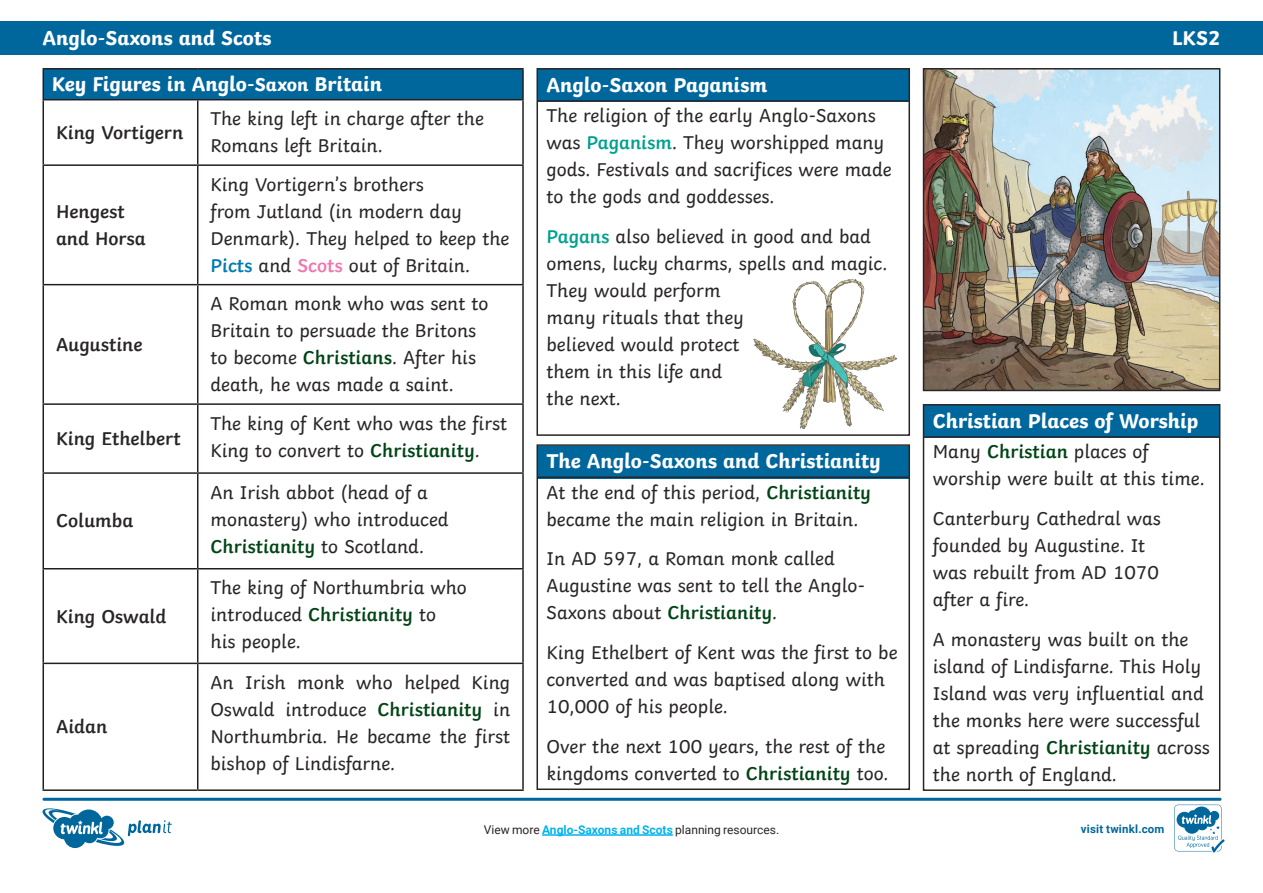
<style>
.page{position:relative;width:1263px;height:893px;background:#fff}
.page>*{position:absolute;margin:0;border:0;box-sizing:border-box;transform-origin:0 0}
.Heading_3_Bordered{font:700 21px "Twinkl";color:#fff}
.Heading_3{font:700 21px "Twinkl";color:#fff}
.KS2_Body_Copy{font:19.5px/27px "Twinkl";color:#282526}
.KS2_Body_Copy-2{font:600 19.5px/27px "Twinkl";color:#282526}
.t1{font:12px "Roboto";color:#282526}
.t2{font:700 11.4px "Roboto";letter-spacing:.02em;color:#00679d}
.s1{font-size:19.5px}
.s2{font-weight:600;color:#007bb3}
.s3{font-weight:600;color:#f176ae}
.s4{font-weight:600;color:#004516}
.s5{font-weight:600;color:#00a08f}
.s6{font-weight:700;color:#00b3ef}
</style>
<div class="page">
<div style="left:0;top:21px;width:1263px;height:34px;background:#00679d"></div>
<div style="left:538px;top:70px;width:370px;height:32px;background:#00679d"></div>
<hr style="left:538px;top:100px;width:370px;height:2px;background:#282526">
<div style="left:536px;top:68px;width:374px;height:368px;border:2px solid #282526"></div>
<div style="left:538px;top:446px;width:370px;height:32px;background:#00679d"></div>
<hr style="left:538px;top:477px;width:370px;height:1px;background:#282526">
<div style="left:536px;top:444px;width:374px;height:346px;border:2px solid #282526"></div>
<div style="left:924px;top:406px;width:295px;height:32px;background:#00679d"></div>
<hr style="left:924px;top:436px;width:295px;height:2px;background:#282526">
<div style="left:923px;top:404px;width:297px;height:387px;border:2px solid #282526"></div>
<div style="left:43px;top:69px;width:480px;height:31px;background:#00679d"></div>
<hr style="left:43px;top:100px;width:1px;height:64px;background:#231f20">
<hr style="left:197px;top:100px;width:1px;height:64px;background:#231f20">
<hr style="left:522px;top:100px;width:2px;height:64px;background:#231f20">
<hr style="left:43px;top:164px;width:155px;height:2px;background:#231f20">
<hr style="left:43px;top:166px;width:1px;height:118px;background:#231f20">
<hr style="left:198px;top:164px;width:326px;height:2px;background:#231f20">
<hr style="left:197px;top:166px;width:1px;height:118px;background:#231f20">
<hr style="left:522px;top:166px;width:2px;height:118px;background:#231f20">
<hr style="left:43px;top:284px;width:155px;height:1px;background:#231f20">
<hr style="left:43px;top:285px;width:1px;height:118px;background:#231f20">
<hr style="left:198px;top:284px;width:326px;height:1px;background:#231f20">
<hr style="left:197px;top:285px;width:1px;height:118px;background:#231f20">
<hr style="left:522px;top:285px;width:2px;height:118px;background:#231f20">
<hr style="left:43px;top:403px;width:155px;height:2px;background:#231f20">
<hr style="left:43px;top:405px;width:1px;height:67px;background:#231f20">
<hr style="left:198px;top:403px;width:326px;height:2px;background:#231f20">
<hr style="left:197px;top:405px;width:1px;height:67px;background:#231f20">
<hr style="left:522px;top:405px;width:2px;height:67px;background:#231f20">
<hr style="left:43px;top:472px;width:155px;height:2px;background:#231f20">
<hr style="left:43px;top:474px;width:1px;height:94px;background:#231f20">
<hr style="left:198px;top:472px;width:326px;height:2px;background:#231f20">
<hr style="left:197px;top:474px;width:1px;height:94px;background:#231f20">
<hr style="left:522px;top:474px;width:2px;height:94px;background:#231f20">
<hr style="left:43px;top:568px;width:155px;height:1px;background:#231f20">
<hr style="left:43px;top:569px;width:1px;height:94px;background:#231f20">
<hr style="left:198px;top:568px;width:326px;height:1px;background:#231f20">
<hr style="left:197px;top:569px;width:1px;height:94px;background:#231f20">
<hr style="left:522px;top:569px;width:2px;height:94px;background:#231f20">
<hr style="left:43px;top:663px;width:155px;height:1px;background:#231f20">
<hr style="left:43px;top:664px;width:1px;height:125px;background:#231f20">
<hr style="left:198px;top:663px;width:326px;height:1px;background:#231f20">
<hr style="left:197px;top:664px;width:1px;height:125px;background:#231f20">
<hr style="left:522px;top:664px;width:2px;height:125px;background:#231f20">
<hr style="left:43px;top:789px;width:155px;height:2px;background:#231f20">
<hr style="left:198px;top:789px;width:326px;height:2px;background:#231f20">
<hr style="left:522px;top:70px;width:2px;height:29px;background:#231f20">
<hr style="left:43px;top:68px;width:155px;height:2px;background:#231f20">
<svg style="left:43px;top:70px;width:1px;height:29px"></svg>
<hr style="left:198px;top:68px;width:326px;height:2px;background:#231f20">
<hr style="left:43px;top:99px;width:155px;height:1px;background:#231f20">
<hr style="left:198px;top:99px;width:326px;height:1px;background:#231f20">
<img style="left:926px;top:71px;width:291px;height:317px">
<div style="left:923px;top:68px;width:297px;height:323px;border:2px solid #282526"></div>
<img style="left:753px;top:279px;width:143px;height:149px">
<svg style="left:42px;top:798px;width:1182px;height:54px"></svg>
<p class="Heading_3" style="left:43px;top:21px;width:230px">Anglo-Saxons and Scots</p>
<p class="Heading_3" style="left:1172px;top:21px;width:50px">LKS2</p>
<p class="Heading_3" style="left:52px;top:67px;width:332px">Key Figures in Anglo-<span class="s1">Saxon</span> Britain</p>
<p class="KS2_Body_Copy-2" style="left:56px;top:117px;width:129px">King Vortigern</p>
<p class="KS2_Body_Copy" style="left:210px;top:104px;width:275px">The king left in charge after the<br>Romans left Britain.</p>
<p class="KS2_Body_Copy-2" style="left:56px;top:196px;width:91px">Hengest and Horsa</p>
<p class="KS2_Body_Copy-2" style="left:56px;top:329px;width:88px">Augustine</p>
<p class="KS2_Body_Copy-2" style="left:56px;top:423px;width:126px">King Ethelbert</p>
<p class="KS2_Body_Copy-2" style="left:56px;top:505px;width:79px">Columba</p>
<p class="KS2_Body_Copy-2" style="left:56px;top:601px;width:112px">King Oswald</p>
<p class="KS2_Body_Copy-2" style="left:56px;top:711px;width:53px">Aidan</p>
<p class="KS2_Body_Copy" style="left:210px;top:169px;width:300px">King Vortigern’s brothers<br>from Jutland (in modern day<br>Denmark). They helped to keep the<br><span class="s2">Picts</span> and <span class="s3">Scots</span> out of Britain.</p>
<p class="KS2_Body_Copy" style="left:210px;top:289px;width:279px">A Roman monk who was sent to<br>Britain to persuade the Britons to become <span class="s4">Christians</span>. After his death, he was made a saint.</p>
<p class="KS2_Body_Copy" style="left:210px;top:408px;width:298px">The king of Kent who was the first<br>King to convert to <span class="s4">Christianity</span>.</p>
<p class="KS2_Body_Copy" style="left:210px;top:477px;width:240px">An Irish abbot (head of a monastery) who introduced<br><span class="s4">Christianity</span> to Scotland.</p>
<p class="KS2_Body_Copy" style="left:210px;top:573px;width:258px">The king of Northumbria who introduced <span class="s4">Christianity</span> to<br>his people.</p>
<p class="KS2_Body_Copy" style="left:210px;top:667px;width:301px;text-align:justify">An Irish monk who helped King Oswald introduce <span class="s4">Christianity</span> in Northumbria. He became the first bishop of Lindisfarne.</p>
<p class="Heading_3_Bordered" style="left:546px;top:68px;width:222px">Anglo-Saxon Paganism</p>
<p class="KS2_Body_Copy" style="left:546px;top:101px;width:346px">The religion of the early Anglo-Saxons was <span class="s5">Paganism</span>. They worshipped many gods. Festivals and sacrifices were made to the gods and goddesses.</p>
<p class="KS2_Body_Copy" style="left:546px;top:221px;width:342px"><span class="s5">Pagans</span> also believed in good and bad omens, lucky charms, spells and magic.<br>They would perform<br>many rituals that they<br>believed would protect<br>them in this life and<br>the next.</p>
<p class="Heading_3_Bordered" style="left:546px;top:444px;width:336px">The Anglo-Saxons and Christianity</p>
<p class="KS2_Body_Copy" style="left:546px;top:477px;width:326px">At the end of this period, <span class="s4">Christianity </span>became the main religion in Britain.</p>
<p class="KS2_Body_Copy" style="left:546px;top:544px;width:320px">In AD 597, a Roman monk called<br>Augustine was sent to tell the Anglo-<br>Saxons about <span class="s4">Christianity</span>.</p>
<p class="KS2_Body_Copy" style="left:546px;top:637px;width:352px">King Ethelbert of Kent was the first to be converted and was baptised along with<br>10,000 of his people.</p>
<p class="KS2_Body_Copy" style="left:546px;top:731px;width:343px">Over the next 100 years, the rest of the kingdoms converted to <span class="s4">Christianity</span> too.</p>
<p class="t1" style="left:484px;top:821px;width:297px">View more <span class="s6">Anglo-Saxons and Scots</span> planning resources.</p>
<p class="Heading_3_Bordered" style="left:933px;top:404px;width:267px">Christian Places of Worship</p>
<p class="KS2_Body_Copy" style="left:933px;top:437px;width:273px">Many <span class="s4">Christian</span> places of worship were built at this time.</p>
<p class="KS2_Body_Copy" style="left:933px;top:503px;width:230px">Canterbury Cathedral was founded by Augustine. It was rebuilt from AD 1070 after a fire.</p>
<p class="KS2_Body_Copy" style="left:933px;top:624px;width:278px">A monastery was built on the island of Lindisfarne. This Holy<br>Island was very influential and the monks here were successful at spreading <span class="s4">Christianity</span> across the north of England.</p>
<p class="t2" style="left:1081px;top:821px;width:85px">visit twinkl.com</p>
</div>
